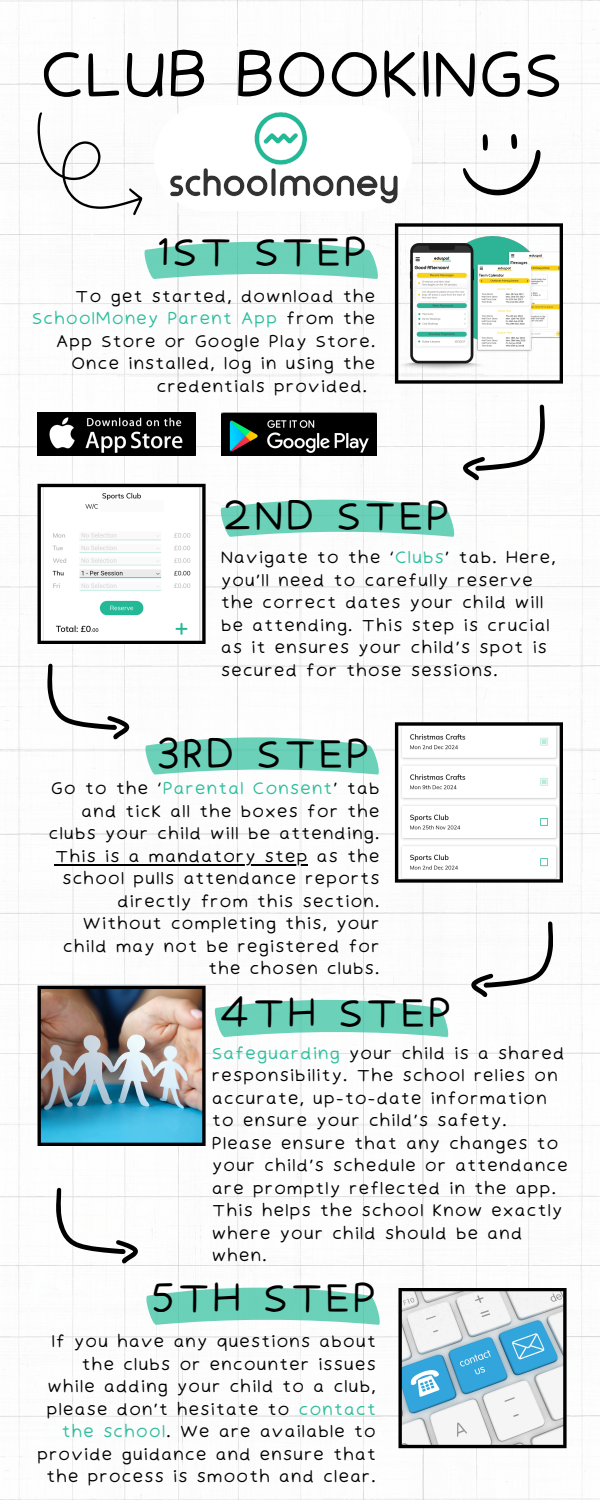
<style>
.page{position:relative;width:600px;height:1500px;background:#fff}
.page>*{position:absolute;margin:0;border:0;box-sizing:border-box;transform-origin:0 0}
.t1{font:63.3px "Irene Florentina";letter-spacing:-.07em;color:#000}
.t2{font:39.7px "Irene Florentina";color:#000}
.t3{font:16.6px/22.5px "Irene Florentina";color:#000;text-align:right}
.t4{font:16.6px "Irene Florentina";color:#2cbe9c}
.s1{color:#000}
.s2{color:#2cbe9c}
</style>
<div class="page">
<img style="left:0;top:0;width:600px;height:1500px">
<svg style="left:395px;top:223px;width:168px;height:161px"></svg>
<svg style="left:38px;top:484px;width:168px;height:160px"></svg>
<svg style="left:463px;top:405px;width:82px;height:75px"></svg>
<div style="left:154px;top:105px;width:258px;height:106px;background:#fff;border-radius:53px"></div>
<svg style="left:463px;top:133px;width:78px;height:63px"></svg>
<svg style="left:47px;top:664px;width:82px;height:75px"></svg>
<svg style="left:395px;top:722px;width:168px;height:161px"></svg>
<img style="left:38px;top:986px;width:168px;height:160px">
<svg style="left:471px;top:921px;width:82px;height:76px"></svg>
<svg style="left:56px;top:1188px;width:82px;height:76px"></svg>
<svg style="left:398px;top:1288px;width:169px;height:160px"></svg>
<svg style="left:144px;top:242px;width:235px;height:37px"></svg>
<svg style="left:220px;top:500px;width:235px;height:37px"></svg>
<svg style="left:145px;top:737px;width:235px;height:38px"></svg>
<svg style="left:214px;top:1000px;width:235px;height:37px"></svg>
<svg style="left:146px;top:1288px;width:234px;height:37px"></svg>
<svg style="left:38px;top:112px;width:104px;height:103px"></svg>
<img style="left:167px;top:112px;width:234px;height:91px">
<img style="left:38px;top:413px;width:157px;height:42px">
<img style="left:222px;top:412px;width:154px;height:44px">
<div style="left:100px;top:500px;width:63px;height:12px;background:#fbfbfb"></div>
<hr style="left:55px;top:864px;width:253px;height:2px;background:#000">
<p class="t1" style="left:38px;top:35px;width:529px">CLUB BOOKINGS</p>
<p class="t2" style="left:156px;top:227px;width:215px">1ST STEP</p>
<h2 class="t3" style="left:75px;top:285px;width:303px">To get started, download the</h2>
<h2 class="t4" style="left:31px;top:308px;width:346px">SchoolMoney Parent App <span class="s1">from the</span></h2>
<h2 class="t3" style="left:55px;top:330px;width:322px">App Store or Google Play Store.</h2>
<h2 class="t3" style="left:71px;top:352px;width:307px">Once installed, log in using the</h2>
<h2 class="t3" style="left:156px;top:375px;width:213px">credentials provided.</h2>
<p class="t2" style="left:222px;top:491px;width:231px">2ND STEP</p>
<p class="t3" style="left:220px;top:546px;width:337px;text-align:left">Navigate to the ‘<span class="s2">Clubs</span>’ tab. Here, you’ll need to carefully reserve the correct dates your child will be attending. This step is crucial as it ensures your child’s spot is secured for those sessions.</p>
<h2 class="t2" style="left:155px;top:729px;width:217px">3RD STEP</h2>
<p class="t3" style="left:48px;top:777px;width:333px">Go to the ‘<span class="s2">Parental Consent</span>’ tab and tick all the boxes for the clubs your child will be attending.</p>
<p class="t3" style="left:55px;top:845px;width:327px">This is a mandatory step as the school pulls attendance reports directly from this section.<br>Without completing this, your child may not be registered for the chosen clubs.</p>
<p class="t2" style="left:217px;top:988px;width:237px">4TH STEP</p>
<p class="t3" style="left:212px;top:1042px;width:358px;text-align:left"><span class="s2">Safeguarding</span> your child is a shared responsibility. The school relies on accurate, up-to-date information to ensure your child’s safety.<br>Please ensure that any changes to your child’s schedule or attendance are promptly reflected in the app.<br>This helps the school know exactly where your child should be and when.</p>
<p class="t2" style="left:150px;top:1273px;width:229px">5TH STEP</p>
<p class="t3" style="left:37px;top:1330px;width:341px">If you have any questions about the clubs or encounter issues while adding your child to a club, please don’t hesitate to <span class="s2">contact the school</span>. We are available to provide guidance and ensure that the process is smooth and clear.</p>
</div>
